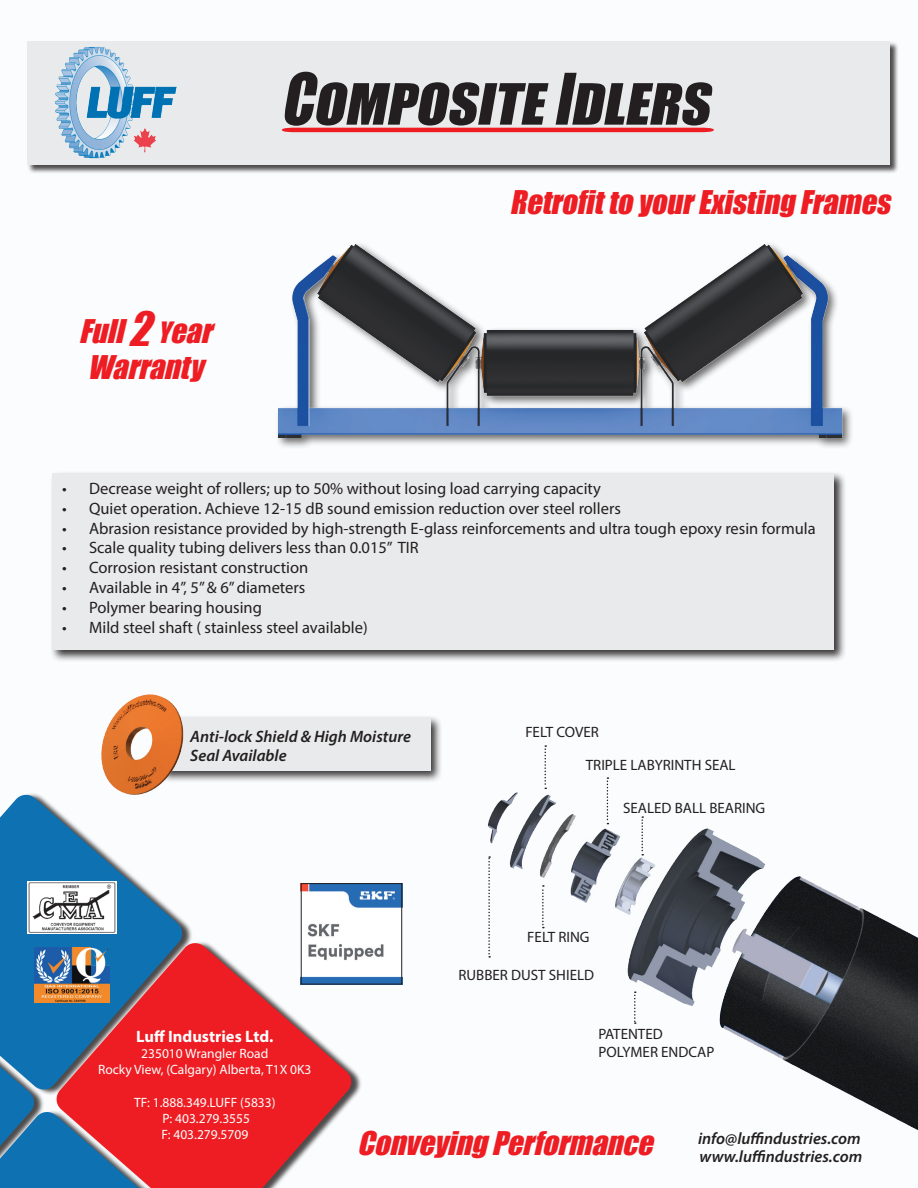
<style>
.page{position:relative;width:918px;height:1188px;background:#fff}
.page>*{position:absolute;margin:0;border:0;box-sizing:border-box;transform-origin:0 0}
.t1{font:italic 52.5px "Impact";color:#231f20;scale:1.1 1}
.t2{font:italic 30px/36px "Impact";color:#ee1d23}
.t3{font:16.5px "Myriad Pro";color:#231f20}
.t4{font:italic 600 16.5px/18px "Myriad Pro";color:#231f20;text-align:right}
.t5{font:700 16.5px "Myriad Pro";color:#fff}
.t6{font:15px/18px "Myriad Pro";color:#231f20}
.t7{font:13.5px/16.2px "Myriad Pro";color:#fff;text-align:center}
.s1{font-size:65.7px}
.s2{font-size:43.5px}
.s3{font-size:27px}
.s4{font-family:"Impact";font-weight:400;font-size:30px;color:#ee1d23}
</style>
<div class="page">
<div style="left:0;top:792px;width:362px;height:396px;background:#fafcfd"></div>
<svg style="left:0;top:793px;width:184px;height:169px;fill:#0e71b1"></svg>
<svg style="left:0;top:962px;width:55px;height:226px"></svg>
<svg style="left:55px;top:942px;width:298px;height:246px;fill:#ee1d23"></svg>
<div style="left:27px;top:41px;width:872px;height:132px;background:#231f20;opacity:.8"></div>
<div style="left:27px;top:41px;width:863px;height:123px;background:#e9eaeb"></div>
<hr style="left:282px;top:128px;width:432px;height:4px;background:#ee1d23">
<img style="left:55px;top:47px;width:122px;height:112px">
<img style="left:34px;top:947px;width:76px;height:55px">
<img style="left:27px;top:881px;width:89px;height:53px">
<img style="left:303px;top:885px;width:97px;height:97px">
<div style="left:301px;top:883px;width:101px;height:101px;border:1px solid #231f20"></div>
<img style="left:277px;top:243px;width:575px;height:205px">
<img style="left:487px;top:787px;width:431px;height:344px">
<svg style="left:544px;top:745px;width:2px;height:44px"></svg>
<svg style="left:607px;top:777px;width:1px;height:47px"></svg>
<svg style="left:641px;top:816px;width:2px;height:40px"></svg>
<svg style="left:542px;top:885px;width:2px;height:43px"></svg>
<svg style="left:488px;top:856px;width:2px;height:102px"></svg>
<svg style="left:634px;top:991px;width:2px;height:33px"></svg>
<div style="left:157px;top:715px;width:286px;height:68px;background:#231f20;opacity:.9"></div>
<div style="left:160px;top:718px;width:271px;height:52px;background:#e9eaeb"></div>
<img style="left:94px;top:694px;width:100px;height:107px">
<div style="left:49px;top:470px;width:798px;height:192px;background:#231f20;opacity:.9"></div>
<div style="left:52px;top:473px;width:782px;height:177px;background:#e9eaeb"></div>
<h1 class="t1" style="left:280px;top:63px;width:403px"><span class="s1">C</span>OMPOSITE<span class="s1">I</span>DLERS</h1>
<h2 class="t2" style="left:79px;top:312px;width:144px">Full<span class="s2">2</span><span class="s3">Y</span>ear<br>Warranty</h2>
<h2 class="t2" style="left:510px;top:183px;width:389px">Retrofitto yourExisting Frames</h2>
<p class="t3" style="left:62px;top:478px;width:540px">• Decrease weight of rollers; up to 50% without losing load carrying capacity</p>
<p class="t3" style="left:62px;top:498px;width:560px">• Quiet operation. Achieve 12-15 dB sound emission reduction over steel rollers</p>
<p class="t3" style="left:62px;top:518px;width:755px">• Abrasion resistance provided by high-strength E-glass reinforcements and ultra tough epoxy resin formula</p>
<p class="t3" style="left:62px;top:538px;width:358px">• Scale quality tubing delivers less than 0.015” TIR</p>
<p class="t3" style="left:62px;top:557px;width:248px">• Corrosion resistant construction</p>
<p class="t3" style="left:62px;top:577px;width:245px">• Available in 4”, 5” &amp; 6” diameters</p>
<p class="t3" style="left:62px;top:597px;width:201px">• Polymer bearing housing</p>
<p class="t3" style="left:62px;top:617px;width:307px">• Mild steel shaft ( stainless steel available)</p>
<p class="t4" style="left:190px;top:726px;width:222px;line-height:19.8px;text-align:left">Anti-lock Shield &amp; High Moisture<br>Seal Available</p>
<p class="t6" style="left:525px;top:723px;width:75px">FELT COVER</p>
<p class="t6" style="left:586px;top:756px;width:151px">TRIPLE LABYRINTH SEAL</p>
<p class="t6" style="left:623px;top:798px;width:144px">SEALED BALL BEARING</p>
<p class="t6" style="left:527px;top:928px;width:64px">FELT RING</p>
<p class="t6" style="left:459px;top:965px;width:137px">RUBBER DUST SHIELD</p>
<p class="t5" style="left:136px;top:1025px;width:139px">Luff Industries Ltd.</p>
<p class="t7" style="left:98px;top:1045px;width:215px">235010 Wrangler Road<br>Rocky View, (Calgary) Alberta, T1X 0K3</p>
<p class="t7" style="left:134px;top:1094px;width:143px">TF: 1.888.349.LUFF (5833)<br>P: 403.279.3555<br>F: 403.279.5709</p>
<p class="t6" style="left:598px;top:1024px;width:117px">PATENTED<br>POLYMER ENDCAP</p>
<p class="t4" style="left:357px;top:1129px;width:506px"><span class="s4">ConveyingPerformance</span> info@luffindustries.com www.luffindustries.com</p>
</div>
